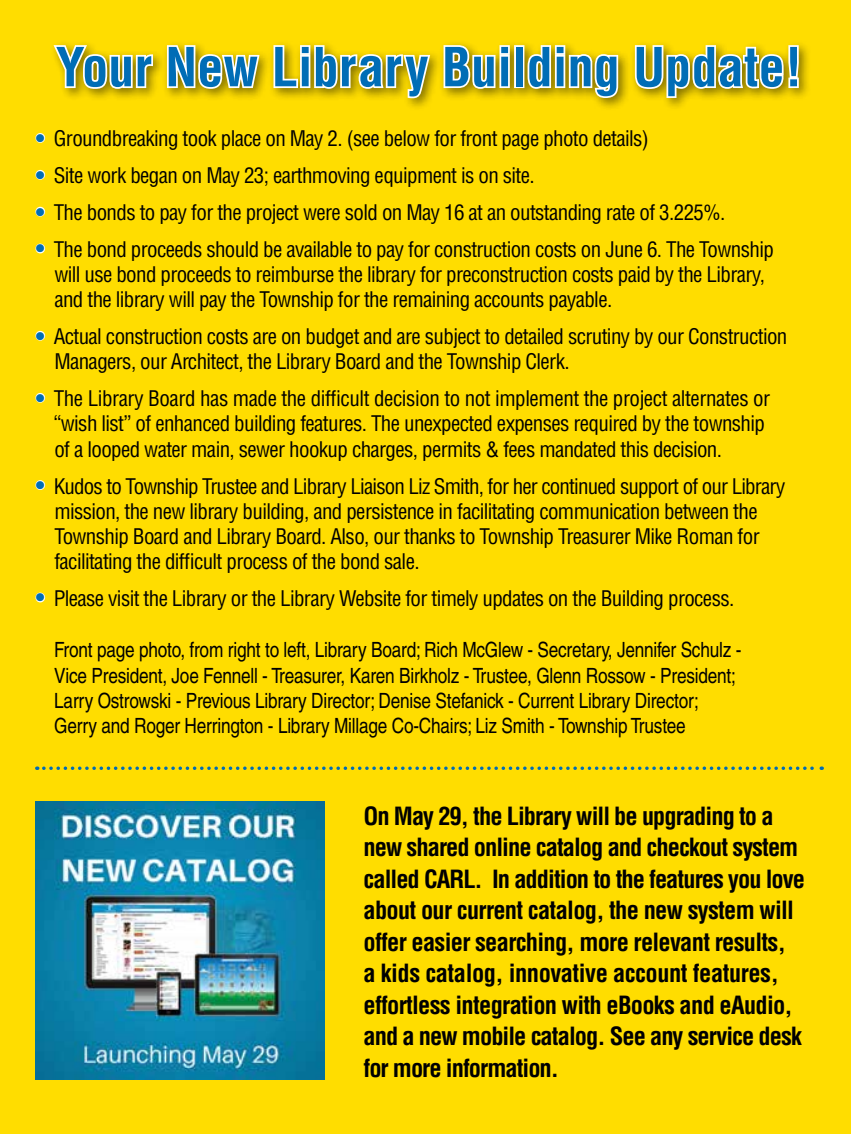
<style>
.page{position:relative;width:851px;height:1134px;background:#fff}
.page>*{position:absolute;margin:0;border:0;box-sizing:border-box;transform-origin:0 0}
.t1{font:700 condensed 52.5px "Helvetica LT";color:#006db6}
.t2{font:700 condensed 24.5px/31.5px "Helvetica LT";letter-spacing:-.03em;color:#000}
.t3{font:condensed 21px/25.2px "Helvetica LT";letter-spacing:-.03em;color:#000}
.t4{font:condensed 21px/25.2px "Helvetica LT";letter-spacing:-.01em;color:#000}
.s1{font-size:26.25px;color:#006db6}
</style>
<div class="page">
<div style="left:0;top:0;width:850px;height:1134px;background:#fd0"></div>
<div style="left:49px;top:40px;width:763px;height:71px;background:#000;opacity:.5"></div>
<svg style="left:51px;top:42px;width:104px;height:49px"></svg>
<svg style="left:165px;top:43px;width:97px;height:48px"></svg>
<svg style="left:272px;top:43px;width:160px;height:56px"></svg>
<svg style="left:442px;top:42px;width:69px;height:48px"></svg>
<div style="left:514px;top:45px;width:10px;height:43px;border:4px solid #fff"></div>
<svg style="left:526px;top:43px;width:94px;height:57px"></svg>
<svg style="left:633px;top:43px;width:167px;height:57px"></svg>
<img style="left:35px;top:802px;width:290px;height:278px">
<svg style="left:44px;top:766px;width:778px;height:4px"></svg>
<div style="left:35px;top:133px;width:10px;height:10px;border:2px solid #fff;border-radius:50%"></div>
<div style="left:35px;top:170px;width:10px;height:10px;border:2px solid #fff;border-radius:50%"></div>
<div style="left:35px;top:207px;width:10px;height:10px;border:2px solid #fff;border-radius:50%"></div>
<div style="left:35px;top:244px;width:10px;height:9px;border:2px solid #fff;border-radius:50%"></div>
<div style="left:35px;top:331px;width:10px;height:10px;border:2px solid #fff;border-radius:50%"></div>
<div style="left:35px;top:393px;width:10px;height:10px;border:2px solid #fff;border-radius:50%"></div>
<div style="left:35px;top:480px;width:10px;height:10px;border:2px solid #fff;border-radius:50%"></div>
<div style="left:35px;top:593px;width:10px;height:9px;border:2px solid #fff;border-radius:50%"></div>
<h1 class="t1" style="left:56px;top:34px;width:748px">Your New Library Building Update!</h1>
<p class="t3" style="left:36px;top:126px;width:614px"><span class="s1">•</span> Groundbreaking took place on May 2. (see below for front page photo details)</p>
<p class="t3" style="left:36px;top:163px;width:500px"><span class="s1">•</span> Site work began on May 23; earthmoving equipment is on site.</p>
<p class="t3" style="left:36px;top:200px;width:691px"><span class="s1">•</span> The bonds to pay for the project were sold on May 16 at an outstanding rate of 3.225%.</p>
<p class="t3" style="left:54px;top:237px;width:721px;text-indent:-18px"><span class="s1">•</span> The bond proceeds should be available to pay for construction costs on June 6. The Township will use bond proceeds to reimburse the library for preconstruction costs paid by the Library, and the library will pay the Township for the remaining accounts payable.</p>
<p class="t3" style="left:54px;top:324px;width:734px;text-indent:-18px"><span class="s1">•</span> Actual construction costs are on budget and are subject to detailed scrutiny by our Construction<br>Managers, our Architect, the Library Board and the Township Clerk.</p>
<p class="t3" style="left:53px;top:386px;width:718px;text-indent:-17px"><span class="s1">•</span> The Library Board has made the difficult decision to not implement the project alternates or “wish list” of enhanced building features. The unexpected expenses required by the township of a looped water main, sewer hookup charges, permits &amp; fees mandated this decision.</p>
<p class="t3" style="left:54px;top:473px;width:732px;text-indent:-18px"><span class="s1">•</span> Kudos to Township Trustee and Library Liaison Liz Smith, for her continued support of our Library mission, the new library building, and persistence in facilitating communication between the Township Board and Library Board. Also, our thanks to Township Treasurer Mike Roman for facilitating the difficult process of the bond sale.</p>
<p class="t3" style="left:36px;top:586px;width:700px"><span class="s1">•</span> Please visit the Library or the Library Website for timely updates on the Building process.</p>
<p class="t4" style="left:54px;top:637px;width:688px">Front page photo, from right to left, Library Board; Rich McGlew - Secretary, Jennifer Schulz - Vice President, Joe Fennell - Treasurer, Karen Birkholz - Trustee, Glenn Rossow - President; Larry Ostrowski - Previous Library Director; Denise Stefanick - Current Library Director; Gerry and Roger Herrington - Library Millage Co-Chairs; Liz Smith - Township Trustee</p>
<p class="t2" style="left:363px;top:800px;width:443px">On May 29, the Library will be upgrading to a new shared online catalog and checkout system called CARL. In addition to the features you love about our current catalog, the new system will offer easier searching, more relevant results,<br>a kids catalog, innovative account features, effortless integration with eBooks and eAudio, and a new mobile catalog. See any service desk for more information.</p>
</div>
